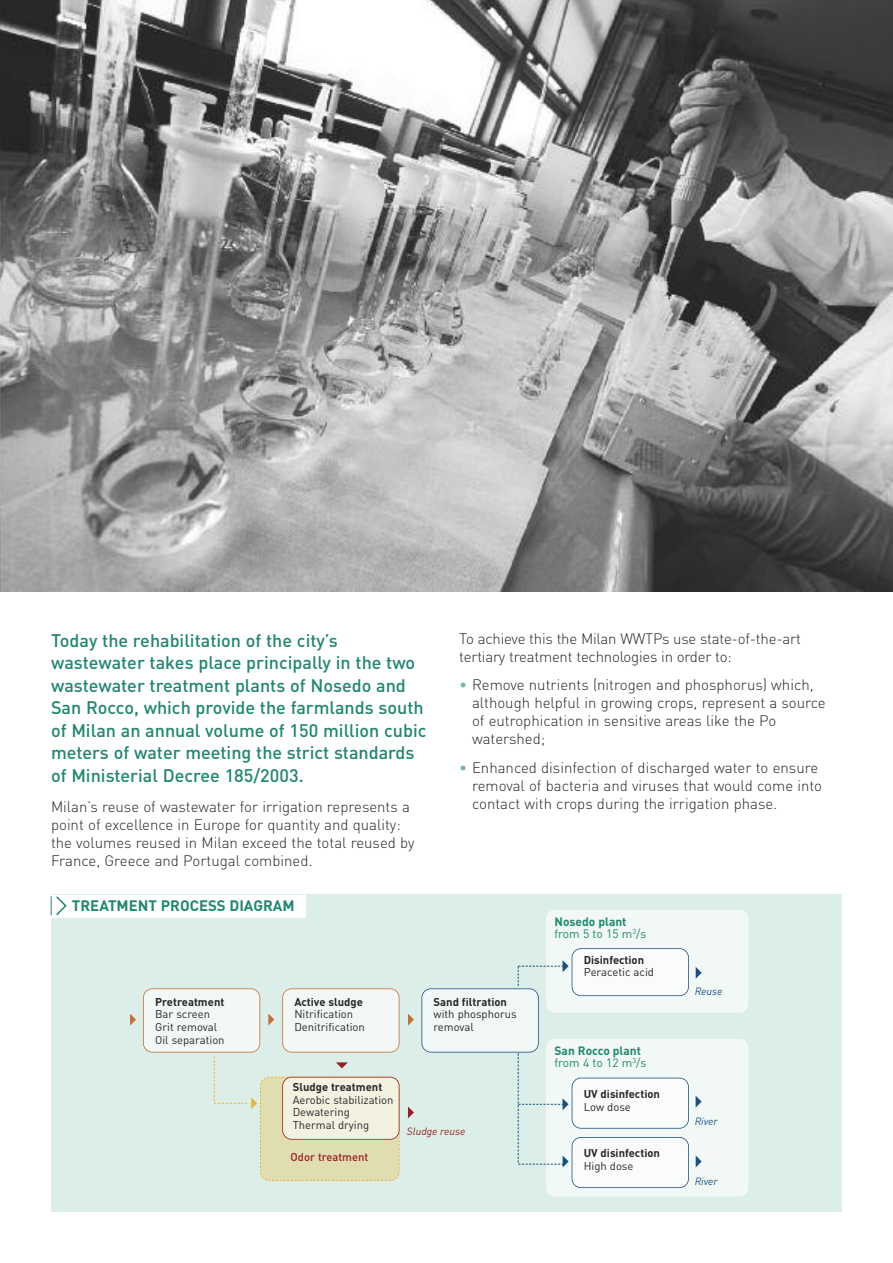
<style>
.page{position:relative;width:893px;height:1263px;background:#fff}
.page>*{position:absolute;margin:0;border:0;box-sizing:border-box;transform-origin:0 0}
.t1{font:500 18px/22.5px "DIN";color:#208771}
.t2{font:300 15px/18px "DIN";color:#272627}
.t3{font:700 15px "DIN";color:#208771}
.t4{font:700 12px/12px "DIN";color:#208771}
.t5{font:12px/12px "DIN";color:#208771}
.t6{font:11.25px/12.8px "DIN";color:#272627}
.t7{font:700 11.25px "DIN";color:#272627}
.t8{font:500 11.25px "DIN";color:#991d22}
.t9{font:italic 10.5px "DIN";color:#185085}
.t10{font:italic 10.5px "DIN";color:#991d22}
.s1{color:#71bb9d}
.s2{font-weight:700}
.s3{font-weight:400}
</style>
<div class="page">
<img style="left:0;top:0;width:893px;height:591px">
<div style="left:51px;top:895px;width:791px;height:317px;background:#dbeee7"></div>
<div style="left:51px;top:895px;width:255px;height:22px;background:#fff"></div>
<svg style="left:51px;top:896px;width:16px;height:20px"></svg>
<div style="left:143px;top:988px;width:117px;height:64px;border:2px solid #c66e38;border-radius:9px"></div>
<svg style="left:408px;top:1014px;width:6px;height:11px"></svg>
<svg style="left:408px;top:1106px;width:6px;height:12px"></svg>
<svg style="left:130px;top:1014px;width:6px;height:11px"></svg>
<svg style="left:144px;top:989px;width:256px;height:192px"></svg>
<svg style="left:422px;top:910px;width:326px;height:286px"></svg>
<p class="t1" style="left:51px;top:631px;width:377px">Today the rehabilitation of the city’s wastewater takes place principally in the two wastewater treatment plants of Nosedo and San Rocco, which provide the farmlands south of Milan an annual volume of 150 million cubic meters of water meeting the strict standards of Ministerial Decree 185/2003.</p>
<p class="t2" style="left:51px;top:799px;width:365px">Milan’s reuse of wastewater for irrigation represents a point of excellence in Europe for quantity and quality: the volumes reused in Milan exceed the total reused by France, Greece and Portugal combined.</p>
<p class="t3" style="left:72px;top:901px;width:224px">TREATMENT PROCESS DIAGRAM</p>
<p class="t2" style="left:459px;top:631px;width:343px">To achieve this the Milan WWTPs use state-of-the-art tertiary treatment technologies in order to:</p>
<p class="t2" style="left:472px;top:677px;width:355px;text-indent:-13px"><span class="s1">•</span> Remove nutrients (nitrogen and phosphorus) which, although helpful in growing crops, represent a source of eutrophication in sensitive areas like the Po watershed;</p>
<p class="t2" style="left:472px;top:760px;width:352px;text-indent:-13px"><span class="s1">•</span> Enhanced disinfection of discharged water to ensure removal of bacteria and viruses that would come into contact with crops during the irrigation phase.</p>
<p class="t5" style="left:554px;top:917px;width:93px"><span class="s2">Nosedo plant </span>from 5 to 15 m<sup>3</sup>/s</p>
<p class="t7" style="left:584px;top:956px;width:62px">Disinfection</p>
<p class="t6" style="left:584px;top:967px;width:72px">Peracetic acid</p>
<p class="t9" style="left:695px;top:987px;width:29px">Reuse</p>
<p class="t7" style="left:155px;top:997px;width:71px">Pretreatment</p>
<p class="t6" style="left:155px;top:1009px;width:71px">Bar screen<br>Grit removal<br>Oil separation</p>
<p class="t7" style="left:294px;top:997px;width:70px">Active sludge</p>
<p class="t6" style="left:294px;top:1009px;width:72px">Nitrification<br>Denitrification</p>
<p class="t7" style="left:434px;top:997px;width:75px">Sand filtration</p>
<p class="t6" style="left:434px;top:1009px;width:85px">with phosphorus removal</p>
<p class="t7" style="left:293px;top:1083px;width:91px">Sludge treatment</p>
<p class="t6" style="left:293px;top:1094px;width:102px">Aerobic stabilization<br>Dewatering<br>Thermal drying</p>
<p class="t8" style="left:291px;top:1153px;width:79px">Odor treatment</p>
<p class="t10" style="left:407px;top:1127px;width:60px">Sludge reuse</p>
<p class="t4" style="left:554px;top:1045px;width:93px">San Rocco plant <span class="s3">from 4 to 12 m</span><sup>3</sup><span class="s3">/s</span></p>
<p class="t7" style="left:584px;top:1090px;width:78px">UV disinfection</p>
<p class="t6" style="left:584px;top:1101px;width:49px">Low dose</p>
<p class="t7" style="left:584px;top:1149px;width:78px">UV disinfection</p>
<p class="t6" style="left:584px;top:1161px;width:51px">High dose</p>
<p class="t9" style="left:695px;top:1117px;width:25px">River</p>
<p class="t9" style="left:695px;top:1177px;width:25px">River</p>
</div>
